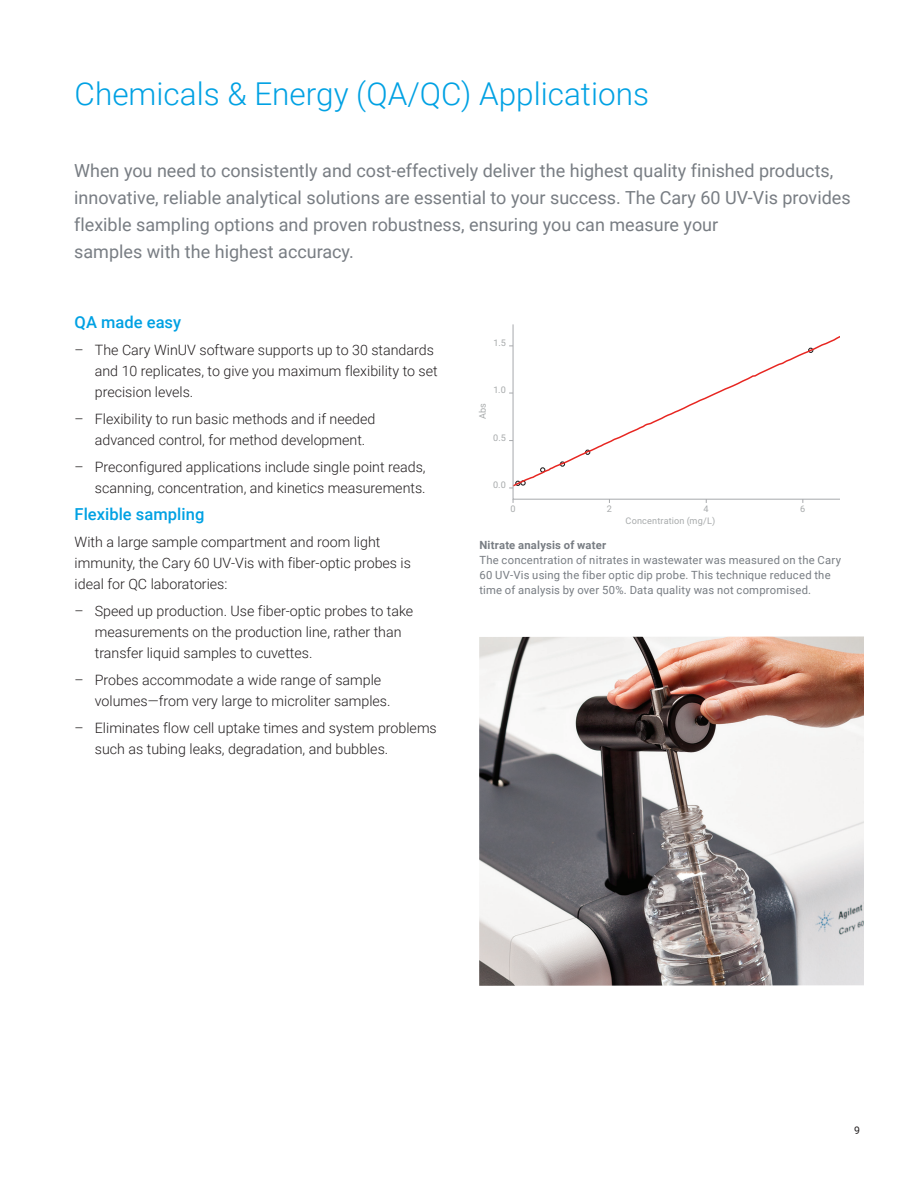
<style>
.page{position:relative;width:918px;height:1188px;background:#fff}
.page>*{position:absolute;margin:0;border:0;box-sizing:border-box;transform-origin:0 0}
.BROCHURE_int_head_blue{font:300 31.5px "Roboto";color:#00a1e3}
.BROCHURE_paragraph_gray{font:18px/27px "Roboto";color:#787d83}
.BROCHURE_subhead_blue{font:500 16.5px "Roboto";color:#00a1e3}
.BROCHURE_text_black{font:300 14.25px/21px "Roboto";color:#231f20}
.BROCHURE_caption_gray{font:11.25px/15px "Roboto";letter-spacing:.015em;color:#787d83}
.BROCHURE_caption_gray-2{font:700 11.25px "Roboto";letter-spacing:.02em;color:#787d83}
.t1{font:10.5px "Roboto";color:#231f20}
.t2{font:9.15px "Roboto";letter-spacing:.015em;color:#a8abac}
</style>
<div class="page">
<svg style="left:512px;top:324px;width:328px;height:176px"></svg>
<img style="left:479px;top:636px;width:385px;height:350px">
<p class="BROCHURE_int_head_blue" style="left:75px;top:72px;width:576px">Chemicals &amp; Energy (QA/QC) Applications</p>
<p class="BROCHURE_paragraph_gray" style="left:74px;top:156px;width:778px">When you need to consistently and cost-effectively deliver the highest quality finished products, innovative, reliable analytical solutions are essential to your success. The Cary 60 UV-Vis provides flexible sampling options and proven robustness, ensuring you can measure your<br>samples with the highest accuracy.</p>
<p class="BROCHURE_subhead_blue" style="left:75px;top:311px;width:108px">QA made easy</p>
<p class="BROCHURE_text_black" style="left:95px;top:339px;width:344px;text-indent:-20px">– The Cary WinUV software supports up to 30 standards and 10 replicates, to give you maximum flexibility to set precision levels.</p>
<p class="BROCHURE_text_black" style="left:95px;top:408px;width:282px;text-indent:-20px">– Flexibility to run basic methods and if needed advanced control, for method development.</p>
<p class="BROCHURE_text_black" style="left:75px;top:456px;width:353px;text-align:right">– Preconfigured applications include single point reads, scanning, concentration, and kinetics measurements.</p>
<p class="BROCHURE_subhead_blue" style="left:75px;top:503px;width:131px">Flexible sampling</p>
<p class="BROCHURE_text_black" style="left:75px;top:531px;width:338px">With a large sample compartment and room light immunity, the Cary 60 UV-Vis with fiber-optic probes is ideal for QC laboratories:</p>
<p class="BROCHURE_text_black" style="left:95px;top:600px;width:320px;text-indent:-20px">– Speed up production. Use fiber-optic probes to take measurements on the production line, rather than transfer liquid samples to cuvettes.</p>
<p class="BROCHURE_text_black" style="left:95px;top:669px;width:297px;text-indent:-20px">– Probes accommodate a wide range of sample volumes—from very large to microliter samples.</p>
<p class="BROCHURE_text_black" style="left:95px;top:717px;width:343px;text-indent:-20px">– Eliminates flow cell uptake times and system problems such as tubing leaks, degradation, and bubbles.</p>
<p class="t2" style="left:494px;top:336px;width:14px">1.5</p>
<p class="t2" style="left:476px;top:419px;width:18px;rotate:-90deg">Abs</p>
<p class="t2" style="left:494px;top:383px;width:14px">1.0</p>
<p class="t2" style="left:493px;top:431px;width:14px">0.5</p>
<p class="t2" style="left:493px;top:478px;width:14px">0.0</p>
<p class="t2" style="left:511px;top:503px;width:7px">0</p>
<p class="t2" style="left:607px;top:503px;width:7px">2</p>
<p class="t2" style="left:704px;top:503px;width:7px">4</p>
<p class="t2" style="left:800px;top:503px;width:7px">6</p>
<p class="t2" style="left:626px;top:515px;width:91px">Concentration (mg/L)</p>
<p class="BROCHURE_caption_gray-2" style="left:479px;top:537px;width:128px">Nitrate analysis of water</p>
<p class="BROCHURE_caption_gray" style="left:479px;top:552px;width:363px">The concentration of nitrates in wastewater was measured on the Cary<br>60 UV-Vis using the fiber optic dip probe. This technique reduced the time of analysis by over 50%. Data quality was not compromised.</p>
<p class="t1" style="left:854px;top:1123px;width:7px">9</p>
</div>
